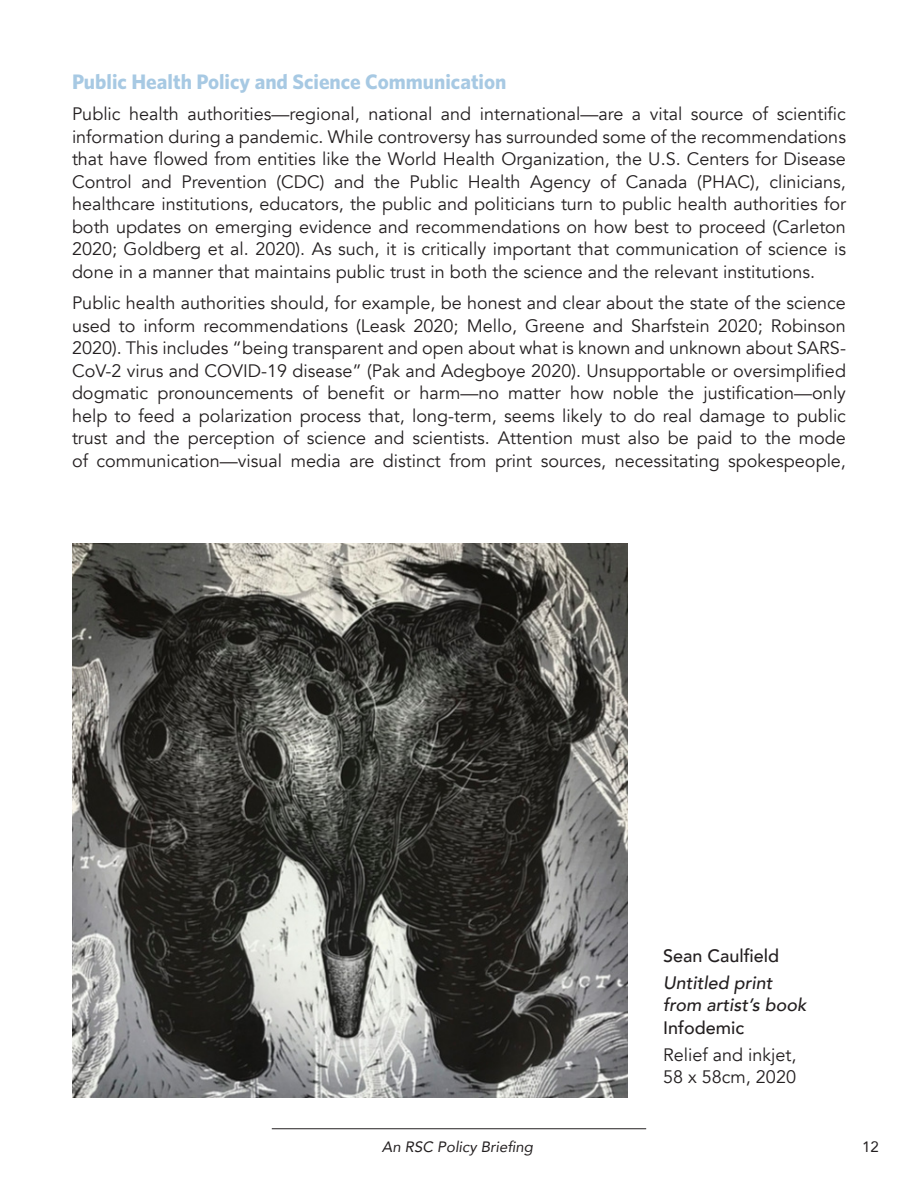
<style>
.page{position:relative;width:918px;height:1188px;background:#fff}
.page>*{position:absolute;margin:0;border:0;box-sizing:border-box;transform-origin:0 0}
.Section_Heading{font:700 21px "Whitney";color:#a7c9e3}
.Regular_Text{font:18px/22.5px "Avenir";color:#231f20;text-align:justify}
.Section_Heading-2{font:italic 500 18px/22.5px "Avenir";color:#231f20}
.Section_Heading-3{font:18px/22.5px "Avenir";color:#231f20}
.Section_Heading-4{font:500 18px "Avenir";color:#231f20}
.t1{font:italic 15px "Avenir";color:#231f20}
.t2{font:15px "Avenir";color:#231f20}
.s1{font-style:normal}
</style>
<div class="page">
<hr style="left:272px;top:1128px;width:374px;height:1px;background:#231f20">
<img style="left:72px;top:544px;width:555px;height:554px">
<p class="Section_Heading" style="left:72px;top:67px;width:436px">Public Health Policy and Science Communication</p>
<p class="Regular_Text" style="left:72px;top:103px;width:776px">Public health authorities—regional, national and international—are a vital source of scientific information during a pandemic. While controversy has surrounded some of the recommendations that have flowed from entities like the World Health Organization, the U.S. Centers for Disease Control and Prevention (CDC) and the Public Health Agency of Canada (PHAC), clinicians, healthcare institutions, educators, the public and politicians turn to public health authorities for both updates on emerging evidence and recommendations on how best to proceed (Carleton 2020; Goldberg et al. 2020). As such, it is critically important that communication of science is done in a manner that maintains public trust in both the science and the relevant institutions.</p>
<p class="Regular_Text" style="left:72px;top:292px;width:776px">Public health authorities should, for example, be honest and clear about the state of the science used to inform recommendations (Leask 2020; Mello, Greene and Sharfstein 2020; Robinson 2020). This includes “being transparent and open about what is known and unknown about SARS-CoV-2 virus and COVID-19 disease” (Pak and Adegboye 2020). Unsupportable or oversimplified dogmatic pronouncements of benefit or harm—no matter how noble the justification—only help to feed a polarization process that, long-term, seems likely to do real damage to public trust and the perception of science and scientists. Attention must also be paid to the mode of communication—visual media are distinct from print sources, necessitating spokespeople,</p>
<p class="Section_Heading-4" style="left:663px;top:940px;width:118px">Sean Caulfield</p>
<p class="Section_Heading-2" style="left:663px;top:971px;width:145px">Untitled print from artist’s book<br><span class="s1">Infodemic</span></p>
<p class="Section_Heading-3" style="left:663px;top:1043px;width:135px">Relief and inkjet,<br>58 x 58cm, 2020</p>
<p class="t1" style="left:382px;top:1138px;width:153px">An RSC Policy Briefing</p>
<p class="t2" style="left:862px;top:1135px;width:18px">12</p>
</div>
